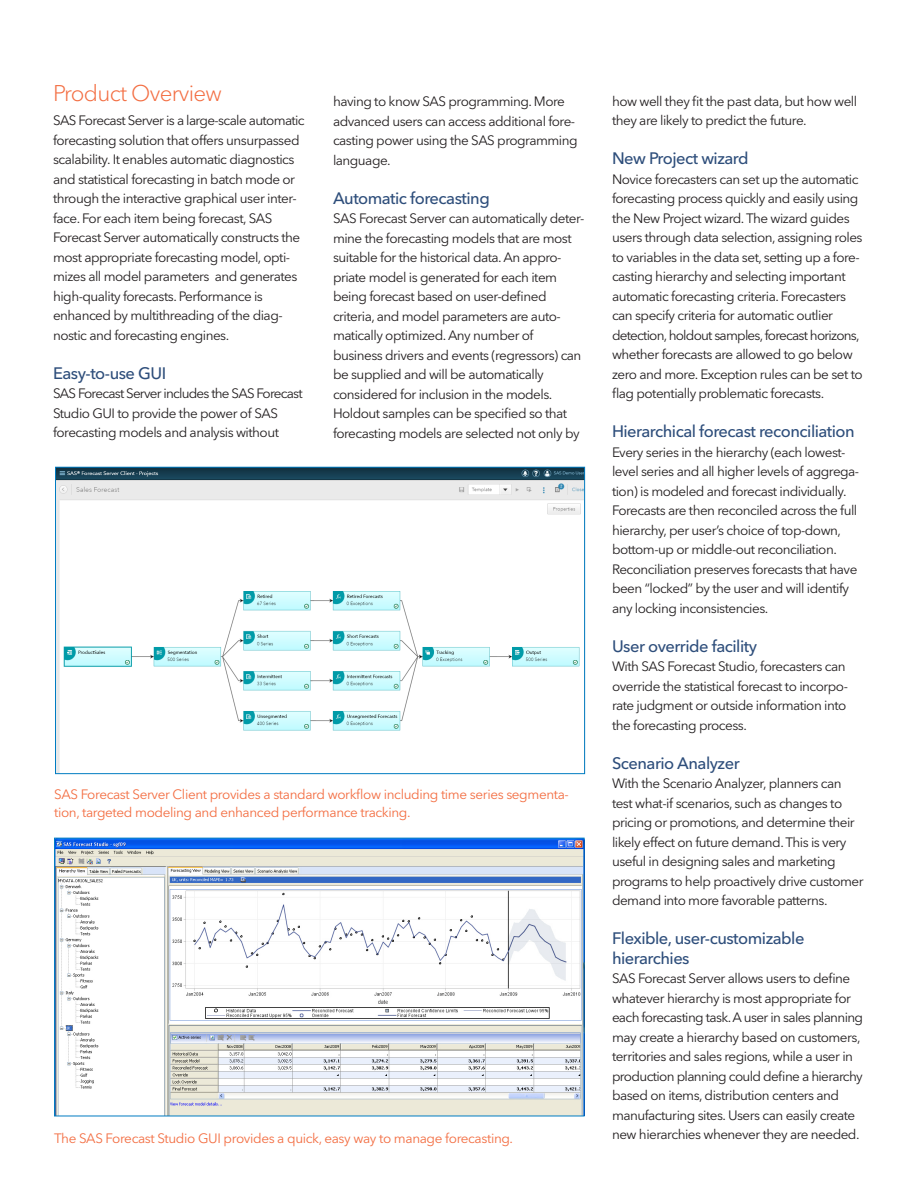
<style>
.page{position:relative;width:918px;height:1188px;background:#fff}
.page>*{position:absolute;margin:0;border:0;box-sizing:border-box;transform-origin:0 0}
.Subhead-1_Orange{font:300 22.5px "Avenir Next W1 G";letter-spacing:-.035em;color:#f36d41}
.subhead2-blue{font:500 16.5px/19.5px "Avenir Next W1 G";letter-spacing:-.03em;color:#2e4e7b}
.Body{font:13.5px/19.5px "Avenir Next W1 G";letter-spacing:-.04em;color:#231f20}
.Callout_-_Screenshot{font:13.5px/18px "Avenir Next W1 G";letter-spacing:-.025em;color:#f36d41}
</style>
<div class="page">
<img style="left:56px;top:840px;width:527px;height:274px">
<div style="left:54px;top:838px;width:531px;height:278px;border:1px solid #007cc2"></div>
<img style="left:57px;top:469px;width:526px;height:303px">
<div style="left:55px;top:467px;width:530px;height:307px;border:1px solid #007cc2"></div>
<p class="Subhead-1_Orange" style="left:53px;top:80px;width:170px">Product Overview</p>
<p class="Body" style="left:53px;top:111px;width:253px">SAS Forecast Server is a large-scale automatic forecasting solution that offers unsurpassed scalability. It enables automatic diagnostics and statistical forecasting in batch mode or through the interactive graphical user inter&shy;face. For each item being forecast, SAS Forecast Server automatically constructs the most appropriate forecasting model, opti&shy;mizes all model parameters and generates high-quality forecasts. Performance is enhanced by multithreading of the diag&shy;nostic and forecasting engines.</p>
<p class="subhead2-blue" style="left:53px;top:363px;width:115px">Easy-to-use GUI</p>
<p class="Body" style="left:53px;top:384px;width:251px">SAS Forecast Server includes the SAS Forecast<br>Studio GUI to provide the power of SAS forecasting models and analysis without</p>
<p class="Body" style="left:333px;top:92px;width:246px">having to know SAS programming. More advanced users can access additional fore&shy;casting power using the SAS programming language.</p>
<p class="subhead2-blue" style="left:333px;top:188px;width:158px">Automatic forecasting</p>
<p class="Body" style="left:333px;top:209px;width:253px">SAS Forecast Server can automatically deter&shy;mine the forecasting models that are most suitable for the historical data. An appro&shy;priate model is generated for each item being forecast based on user-defined criteria, and model parameters are auto&shy;matically optimized. Any number of business drivers and events (regressors) can be supplied and will be automatically considered for inclusion in the models.<br>Holdout samples can be specified so that forecasting models are selected not only by</p>
<p class="Callout_-_Screenshot" style="left:54px;top:785px;width:516px">SAS Forecast Server Client provides a standard workflow including time series segmenta&shy;tion, targeted modeling and enhanced performance tracking.</p>
<p class="Callout_-_Screenshot" style="left:54px;top:1130px;width:461px">The SAS Forecast Studio GUI provides a quick, easy way to manage forecasting.</p>
<p class="Body" style="left:612px;top:91px;width:247px">how well they fit the past data, but how well they are likely to predict the future.</p>
<p class="subhead2-blue" style="left:612px;top:149px;width:138px">New Project wizard</p>
<p class="Body" style="left:612px;top:169px;width:252px">Novice forecasters can set up the automatic forecasting process quickly and easily using the New Project wizard. The wizard guides users through data selection, assigning roles to variables in the data set, setting up a fore&shy;casting hierarchy and selecting important automatic forecasting criteria. Forecasters can specify criteria for automatic outlier detection, holdout samples, forecast horizons, whether forecasts are allowed to go below zero and more. Exception rules can be set to flag potentially problematic forecasts.</p>
<p class="subhead2-blue" style="left:612px;top:422px;width:244px">Hierarchical forecast reconciliation</p>
<p class="Body" style="left:612px;top:442px;width:249px">Every series in the hierarchy (each lowest&shy;level series and all higher levels of aggrega&shy;tion) is modeled and forecast individually.<br>Forecasts are then reconciled across the full hierarchy, per user’s choice of top-down, bottom-up or middle-out reconciliation.<br>Reconciliation preserves forecasts that have been “locked” by the user and will identify any locking inconsistencies.</p>
<p class="subhead2-blue" style="left:612px;top:636px;width:147px">User override facility</p>
<p class="Body" style="left:612px;top:657px;width:238px">With SAS Forecast Studio, forecasters can override the statistical forecast to incorpo&shy;rate judgment or outside information into the forecasting process.</p>
<p class="subhead2-blue" style="left:612px;top:753px;width:129px">Scenario Analyzer</p>
<p class="Body" style="left:612px;top:774px;width:253px">With the Scenario Analyzer, planners can test what-if scenarios, such as changes to pricing or promotions, and determine their likely effect on future demand. This is very useful in designing sales and marketing programs to help proactively drive customer demand into more favorable patterns.</p>
<p class="subhead2-blue" style="left:612px;top:929px;width:194px">Flexible, user-customizable hierarchies</p>
<p class="Body" style="left:612px;top:969px;width:253px">SAS Forecast Server allows users to define whatever hierarchy is most appropriate for each forecasting task. A user in sales planning may create a hierarchy based on customers, territories and sales regions, while a user in production planning could define a hierarchy based on items, distribution centers and manufacturing sites. Users can easily create new hierarchies whenever they are needed.</p>
</div>
